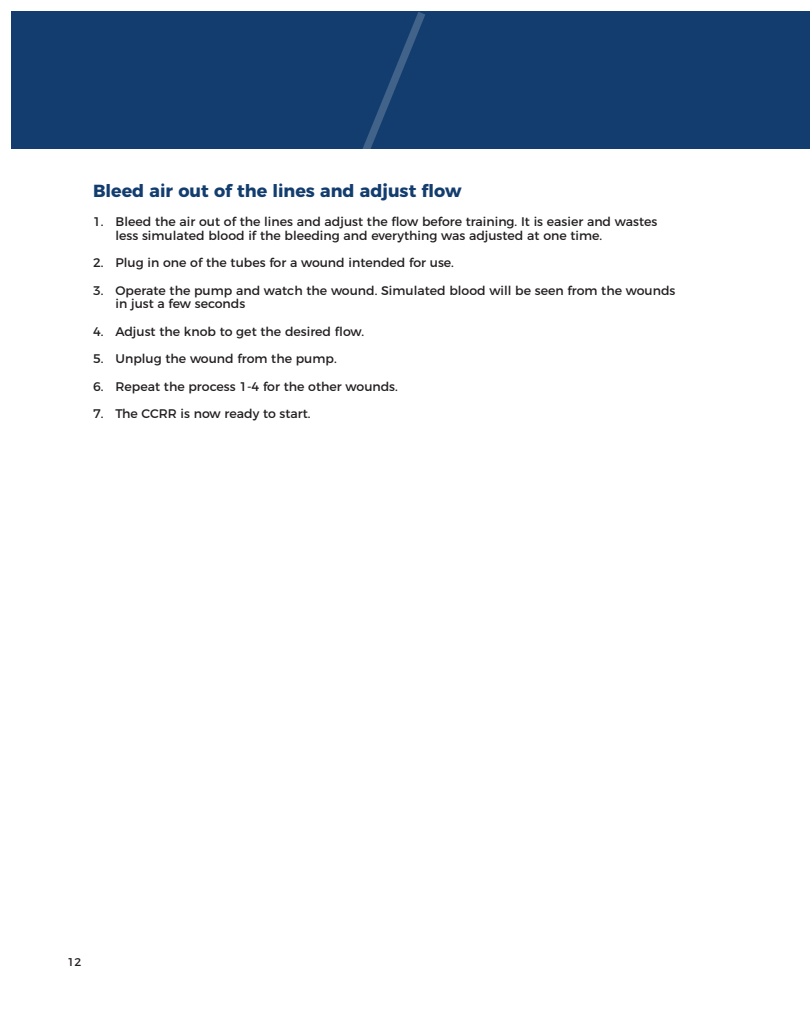
<style>
.page{position:relative;width:810px;height:1035px;background:#fff}
.page>*{position:absolute;margin:0;border:0;box-sizing:border-box;transform-origin:0 0}
.Subtitle{font:700 17.5px "Montserrat";color:#133d6e}
.List_Paragraph{font:12.5px/13.8px "Montserrat";color:#231f20}
.t1{font:11.25px "Montserrat";color:#231f20}
</style>
<div class="page">
<div style="left:11px;top:11px;width:777px;height:138px;background:#133d6e"></div>
<svg style="left:362px;top:12px;width:63px;height:137px"></svg>
<div style="left:789px;top:11px;width:21px;height:138px;background:#133d6e"></div>
<p class="Subtitle" style="left:93px;top:176px;width:370px">Bleed air out of the lines and adjust flow</p>
<p class="List_Paragraph" style="left:116px;top:214px;width:543px;text-indent:-22px">1. Bleed the air out of the lines and adjust the flow before training. It is easier and wastes less simulated blood if the bleeding and everything was adjusted at one time.</p>
<p class="List_Paragraph" style="left:93px;top:255px;width:362px">2. Plug in one of the tubes for a wound intended for use.</p>
<p class="List_Paragraph" style="left:116px;top:282px;width:561px;text-indent:-22px">3. Operate the pump and watch the wound. Simulated blood will be seen from the wounds in just a few seconds</p>
<p class="List_Paragraph" style="left:93px;top:324px;width:273px">4. Adjust the knob to get the desired flow.</p>
<p class="List_Paragraph" style="left:93px;top:351px;width:245px">5. Unplug the wound from the pump.</p>
<p class="List_Paragraph" style="left:93px;top:379px;width:306px">6. Repeat the process 1-4 for the other wounds.</p>
<p class="List_Paragraph" style="left:93px;top:406px;width:219px">7. The CCRR is now ready to start.</p>
<p class="t1" style="left:68px;top:953px;width:15px">12</p>
</div>
